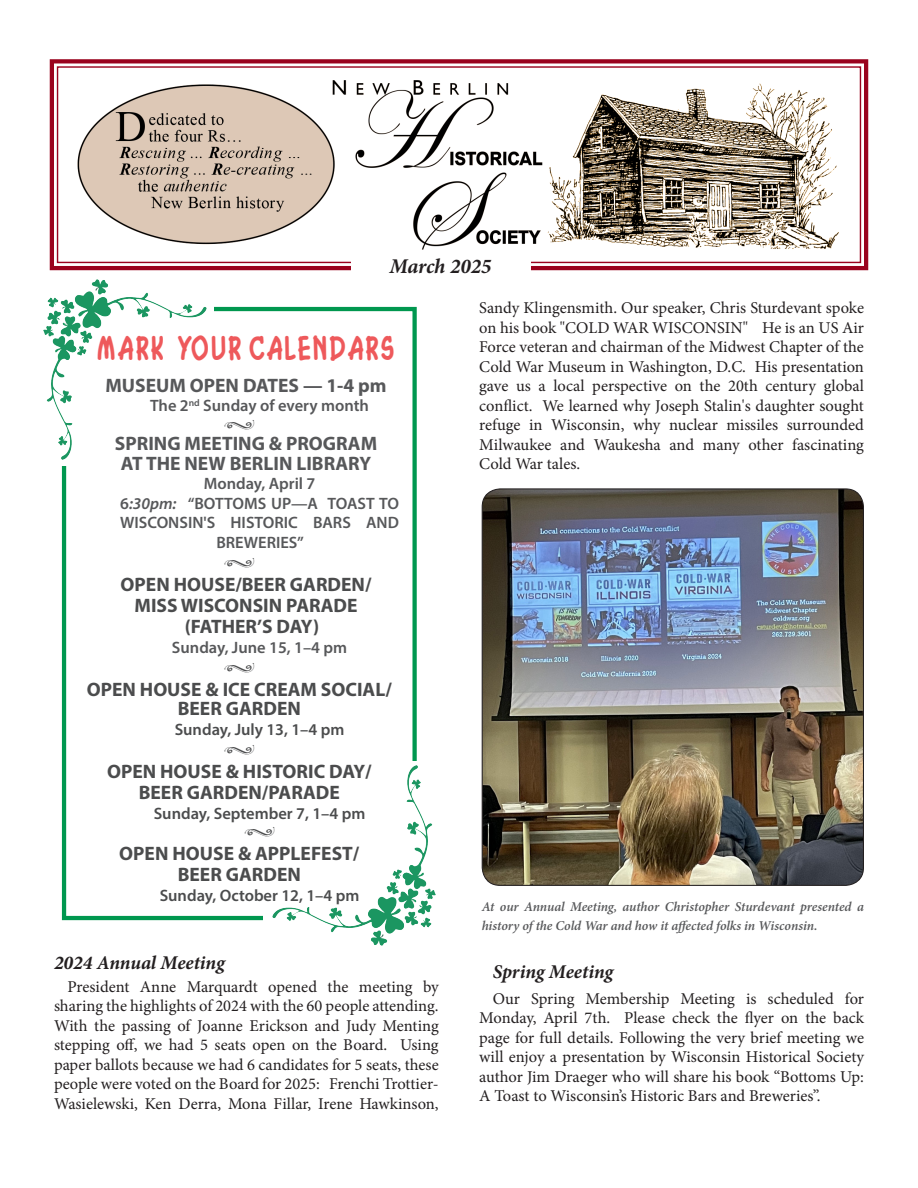
<style>
.page{position:relative;width:918px;height:1188px;background:#fff}
.page>*{position:absolute;margin:0;border:0;box-sizing:border-box;transform-origin:0 0}
.Mark_Your_Calendars{font:100 31.5px "Chasm";color:#ee595b}
.t1{font:italic 700 21px "Minion Pro";letter-spacing:-.01em;color:#231f20}
.Calenday_Body{font:700 19.5px/19.5px "Myriad Pro";color:#4b4c4d;text-align:center}
.Calendar_Event{font:700 19.5px "Myriad Pro";color:#57585a}
.Calendar_Event-2{font:700 19.5px "Myriad Pro";color:#4b4c4d}
.Story_Headlines{font:italic 700 19.5px "Minion Pro";letter-spacing:-.005em;color:#231f20}
.t2{font:16.5px/19.5px "Minion Pro";letter-spacing:-.005em;color:#231f20;text-align:justify}
.Calendar_Date-Time{font:600 16.5px/19.5px "Myriad Pro";color:#57585a;text-align:center}
.Calendar_Date-Time-2{font:600 16.5px "Myriad Pro";color:#4b4c4d}
.Captions{font:italic 600 13.5px/19.5px "Minion Pro";letter-spacing:-.005em;color:#57585a}
.s1{font-style:italic}
</style>
<div class="page">
<svg style="left:49px;top:59px;width:820px;height:212px"></svg>
<div style="left:57px;top:66px;width:804px;height:197px;border:1px solid #9a031e"></div>
<div style="left:351px;top:258px;width:179px;height:18px;background:#fff"></div>
<div style="left:62px;top:307px;width:355px;height:613px;border:4px solid #00974f"></div>
<img style="left:482px;top:489px;width:381px;height:396px">
<div style="left:55px;top:302px;width:159px;height:14px;background:#fff"></div>
<div style="left:58px;top:307px;width:14px;height:158px;background:#fff"></div>
<img style="left:44px;top:280px;width:163px;height:179px">
<div style="left:264px;top:910px;width:158px;height:14px;background:#fff"></div>
<div style="left:407px;top:761px;width:14px;height:159px;background:#fff"></div>
<img style="left:273px;top:766px;width:163px;height:179px">
<p class="t1" style="left:389px;top:251px;width:104px">March 2025</p>
<p class="Mark_Your_Calendars" style="left:97px;top:326px;width:300px">MARK YOUR CALENDARS</p>
<p class="Calendar_Event" style="left:105px;top:372px;width:283px">MUSEUM OPEN DATES — 1-4 pm</p>
<p class="Calendar_Date-Time" style="left:150px;top:395px;width:220px">The 2<sup>nd</sup> Sunday of every month</p>
<p class="Calendar_Event" style="left:115px;top:431px;width:264px">SPRING MEETING &amp; PROGRAM</p>
<p class="Calendar_Event" style="left:121px;top:450px;width:252px">AT THE NEW BERLIN LIBRARY</p>
<p class="Calendar_Date-Time" style="left:204px;top:473px;width:113px">Monday, April 7</p>
<p class="Calendar_Date-Time" style="left:120px;top:493px;width:280px">6<span class="s1">:30pm:</span> “BOTTOMS UP—A TOAST TO<br>WISCONSIN'S HISTORIC BARS AND<br>BREWERIES”</p>
<p class="Calendar_Event-2" style="left:121px;top:571px;width:252px">OPEN HOUSE/BEER GARDEN/</p>
<p class="Calendar_Event-2" style="left:135px;top:593px;width:225px">MISS WISCONSIN PARADE</p>
<p class="Calendar_Event-2" style="left:185px;top:614px;width:136px">(FATHER’S DAY)</p>
<p class="Calendar_Date-Time" style="left:172px;top:637px;width:177px">Sunday, June 15, 1–4 pm</p>
<p class="Calenday_Body" style="left:87px;top:679px;width:307px">OPEN HOUSE &amp; ICE CREAM SOCIAL/<br>BEER GARDEN</p>
<p class="Calendar_Date-Time-2" style="left:175px;top:719px;width:171px">Sunday, July 13, 1–4 pm</p>
<p class="Calenday_Body" style="left:107px;top:761px;width:266px">OPEN HOUSE &amp; HISTORIC DAY/</p>
<p class="Calenday_Body" style="left:139px;top:782px;width:203px">BEER GARDEN/PARADE</p>
<p class="Calendar_Date-Time-2" style="left:154px;top:803px;width:213px">Sunday, September 7, 1–4 pm</p>
<p class="Calenday_Body" style="left:119px;top:843px;width:242px">OPEN HOUSE &amp; APPLEFEST/</p>
<p class="Calenday_Body" style="left:178px;top:864px;width:125px">BEER GARDEN</p>
<p class="Calendar_Date-Time-2" style="left:160px;top:885px;width:201px">Sunday, October 12, 1–4 pm</p>
<p class="Story_Headlines" style="left:54px;top:949px;width:172px">2024 Annual Meeting</p>
<p class="t2" style="left:54px;top:977px;width:386px;text-indent:14px">President Anne Marquardt opened the meeting by sharing the highlights of 2024 with the 60 people attending.<br>With the passing of Joanne Erickson and Judy Menting stepping off, we had 5 seats open on the Board. Using paper ballots because we had 6 candidates for 5 seats, these people were voted on the Board for 2025: Frenchi Trottier-Wasielewski, Ken Derra, Mona Fillar, Irene Hawkinson,</p>
<p class="t2" style="left:479px;top:298px;width:386px">Sandy Klingensmith. Our speaker, Chris Sturdevant spoke on his book "COLD WAR WISCONSIN" He is an US Air Force veteran and chairman of the Midwest Chapter of the Cold War Museum in Washington, D.C. His presentation gave us a local perspective on the 20th century global conflict. We learned why Joseph Stalin's daughter sought refuge in Wisconsin, why nuclear missiles surrounded Milwaukee and Waukesha and many other fascinating Cold War tales.</p>
<p class="Captions" style="left:482px;top:897px;width:384px">At our Annual Meeting, author Christopher Sturdevant presented a history of the Cold War and how it affected folks in Wisconsin.</p>
<p class="Story_Headlines" style="left:493px;top:958px;width:122px">Spring Meeting</p>
<p class="t2" style="left:479px;top:989px;width:386px;text-indent:14px">Our Spring Membership Meeting is scheduled for Monday, April 7th. Please check the flyer on the back page for full details. Following the very brief meeting we will enjoy a presentation by Wisconsin Historical Society author Jim Draeger who will share his book “Bottoms Up:<br>A Toast to Wisconsin’s Historic Bars and Breweries”.</p>
</div>
